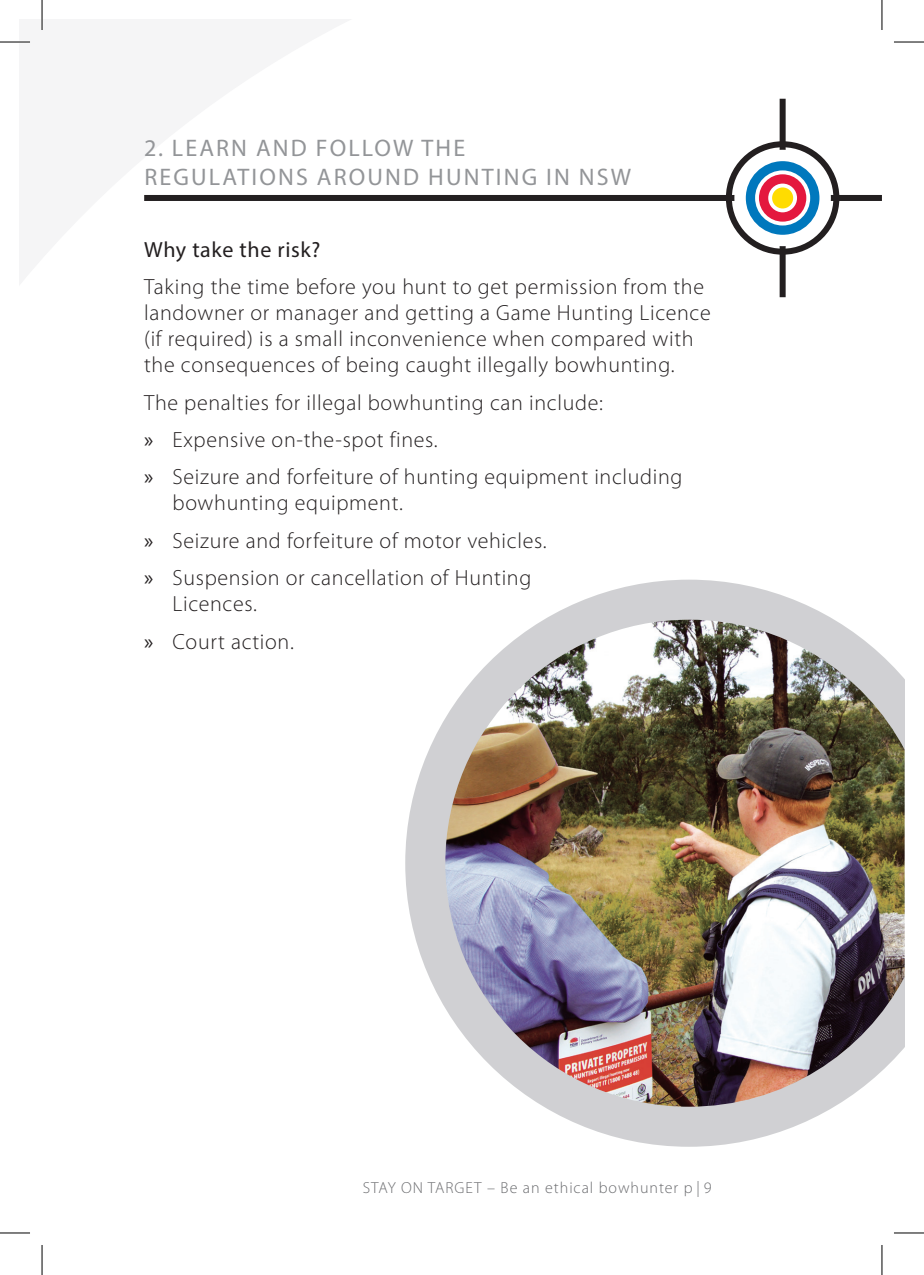
<style>
.page{position:relative;width:924px;height:1275px;background:#fff}
.page>*{position:absolute;margin:0;border:0;box-sizing:border-box;transform-origin:0 0}
.t1{font:24px/28.8px "Myriad Pro";letter-spacing:.09em;color:#939598}
.t2{font:300 22px/37.4px "Myriad Pro";letter-spacing:.03em;color:#231f20}
.t3{font:22px "Myriad Pro";letter-spacing:.03em;color:#231f20}
.t4{font:300 16px "Myriad Pro";letter-spacing:.06em;color:#6c6d70}
.s1{font-weight:400}
</style>
<div class="page">
<div style="left:725px;top:141px;width:114px;height:114px;border:6px solid #231f20;border-radius:50%"></div>
<div style="left:144px;top:195px;width:737px;height:6px;background:#231f20"></div>
<div style="left:779px;top:99px;width:6px;height:198px;background:#231f20"></div>
<div style="left:734px;top:150px;width:96px;height:96px;background:#fff;border-radius:50%"></div>
<svg style="left:745px;top:161px;width:74px;height:74px"></svg>
<hr style="left:881px;top:1245px;width:1px;height:30px;background:#000">
<hr style="left:881px;top:0;width:1px;height:30px;background:#000">
<hr style="left:42px;top:1245px;width:1px;height:30px;background:#000">
<hr style="left:42px;top:0;width:1px;height:30px;background:#000">
<hr style="left:893px;top:1232px;width:30px;height:1px;background:#000">
<hr style="left:0;top:1232px;width:30px;height:1px;background:#000">
<hr style="left:893px;top:42px;width:30px;height:1px;background:#000">
<hr style="left:0;top:42px;width:30px;height:1px;background:#000">
<img style="left:405px;top:579px;width:499px;height:567px">
<p class="t1" style="left:144px;top:133px;width:488px">2. LEARN AND FOLLOW THE<br>REGULATIONS AROUND HUNTING IN NSW</p>
<p class="t3" style="left:144px;top:236px;width:178px">Why take the risk?</p>
<p class="t2" style="left:144px;top:274px;width:568px;line-height:26px">Taking the time before you hunt to get permission from the landowner or manager and getting a Game Hunting Licence (if required) is a small inconvenience when compared with the consequences of being caught illegally bowhunting.</p>
<p class="t2" style="left:144px;top:383px;width:539px">The penalties for illegal bowhunting can include:<br><span class="s1">»</span> Expensive on-the-spot fines.<br><span class="s1">»</span> Seizure and forfeiture of hunting equipment including</p>
<p class="t2" style="left:144px;top:484px;width:403px;text-indent:28px">bowhunting equipment.<br><span class="s1">»</span> Seizure and forfeiture of motor vehicles. <span class="s1">»</span></p>
<p class="t2" style="left:144px;top:585px;width:151px;text-align:center">Licences.<br><span class="s1">»</span> Court action.</p>
<p class="t2" style="left:172px;top:559px;width:360px">Suspension or cancellation of Hunting</p>
<p class="t4" style="left:363px;top:1178px;width:350px">STAY ON TARGET – Be an ethical bowhunter p | 9</p>
</div>
